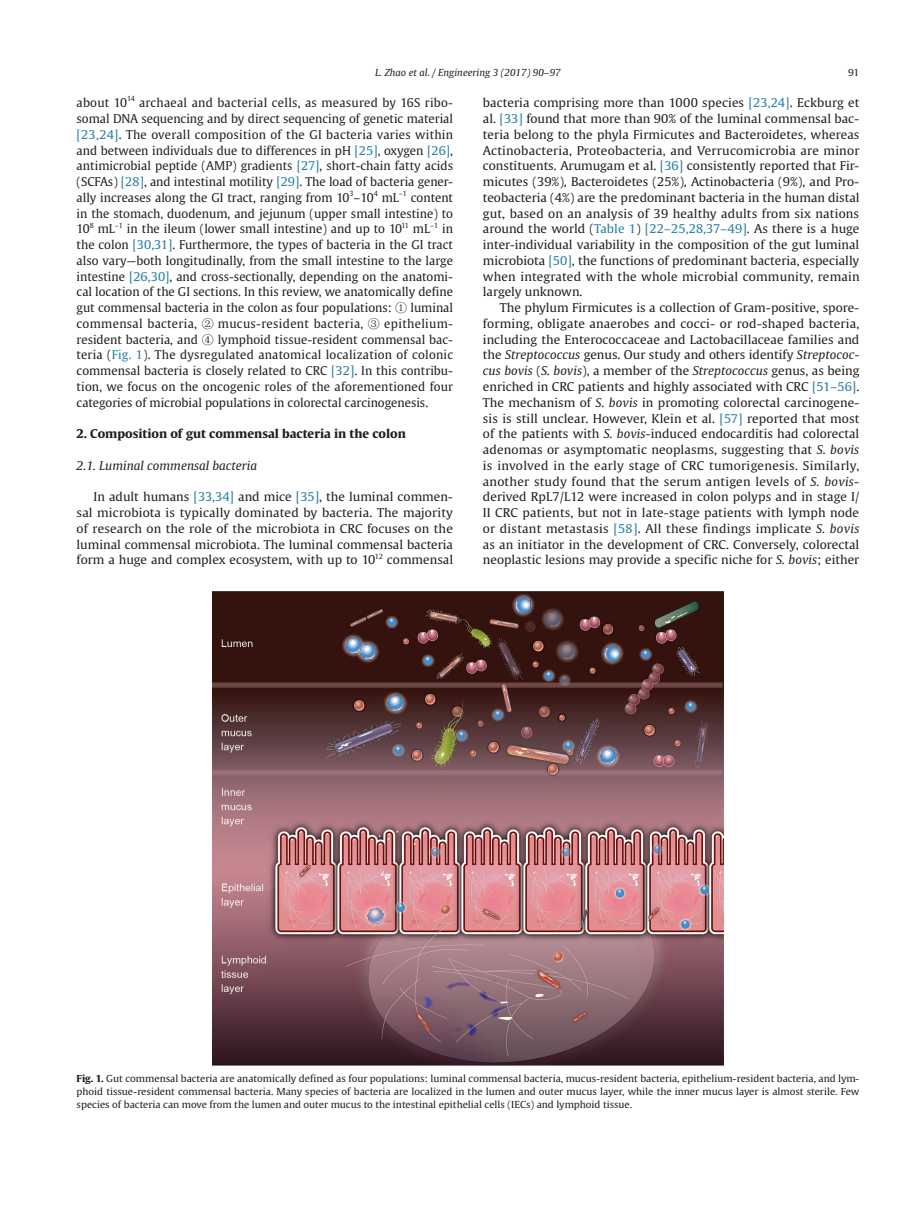
<style>
.page{position:relative;width:919px;height:1217px;background:#fff}
.page>*{position:absolute;margin:0;border:0;box-sizing:border-box;transform-origin:0 0}
.正文{font:12px/15.8px "Gulliver";color:#231f20;text-align:justify;scale:1.04 1}
.正文-2{font:12px/15.8px "Gulliver";color:#231f20;text-align:justify}
.大标题{font:700 12px "Gulliver";color:#231f20;scale:1.04 1}
.小标题{font:italic 12px "Gulliver";color:#231f20;scale:1.04 1}
.图表注{font:9.6px/12.9px "Gulliver";color:#231f20;text-align:justify;scale:1.04 1}
.t1{font:italic 9.6px "Gulliver";color:#231f20;scale:1.04 1}
.正文-3{font:9.6px "Gulliver";color:#231f20;scale:1.04 1}
.正文-4{font:7.05px "Gulliver";color:#231f20}
.正文-5{font:7.05px "Gulliver";color:#231f20;scale:1.04 1}
.s1{color:#277ea2}
.s2{font-family:"Sim Sun"}
.s3{font-style:italic}
.s4{font-weight:700}
</style>
<div class="page">
<img style="left:213px;top:591px;width:510px;height:473px">
<p class="t1" style="left:375px;top:67px;width:180px">L. Zhao et al. / Engineering 3 (2017) 90–97</p>
<p class="正文-3" style="left:848px;top:67px;width:12px">91</p>
<p class="正文-2" style="left:77px;top:95px;width:52px">about 10</p>
<p class="正文-4" style="left:127px;top:94px;width:9px">14</p>
<p class="正文-2" style="left:77px;top:95px;width:378px;text-indent:63px">archaeal and bacterial cells, as measured by 16S ribo&shy;somal DNA sequencing and by direct sequencing of genetic material <span class="s1">[23,24]</span>. The overall composition of the GI bacteria varies within and between individuals due to differences in pH <span class="s1">[25]</span>, oxygen <span class="s1">[26]</span>, antimicrobial peptide (AMP) gradients <span class="s1">[27]</span>, short-chain fatty acids (SCFAs) <span class="s1">[28]</span>, and intestinal motility <span class="s1">[29]</span>. The load of bacteria gener&shy;ally increases along the GI tract, ranging from 10 –10</p>
<p class="正文-4" style="left:349px;top:189px;width:6px">3</p>
<p class="正文-4" style="left:374px;top:189px;width:6px">4</p>
<p class="正文-2" style="left:382px;top:189px;width:19px">mL</p>
<p class="正文-4" style="left:399px;top:189px;width:10px">–1</p>
<p class="正文-2" style="left:77px;top:189px;width:378px;text-indent:334px">content in the stomach, duodenum, and jejunum (upper small intestine) to 10</p>
<p class="正文-4" style="left:90px;top:220px;width:6px">8</p>
<p class="正文-2" style="left:98px;top:221px;width:19px">mL</p>
<p class="正文-4" style="left:115px;top:220px;width:10px">–1</p>
<p class="正文-2" style="left:127px;top:221px;width:276px">in the ileum (lower small intestine) and up to 10</p>
<p class="正文-4" style="left:401px;top:220px;width:9px">11</p>
<p class="正文-2" style="left:413px;top:221px;width:19px">mL</p>
<p class="正文-4" style="left:430px;top:220px;width:10px">–1</p>
<p class="正文-2" style="left:77px;top:221px;width:378px;text-indent:365px">in the colon <span class="s1">[30,31]</span>. Furthermore, the types of bacteria in the GI tract also vary—both longitudinally, from the small intestine to the large intestine <span class="s1">[26,30]</span>, and cross-sectionally, depending on the anatomi&shy;cal location of the GI sections. In this review, we anatomically define gut commensal bacteria in the colon as four populations: <span class="s2">①</span> luminal commensal bacteria, <span class="s2">②</span> mucus-resident bacteria, <span class="s2">③</span> epithelium&shy;resident bacteria, and <span class="s2">④</span> lymphoid tissue-resident commensal bac&shy;teria (<span class="s1">Fig. 1</span>). The dysregulated anatomical localization of colonic commensal bacteria is closely related to CRC <span class="s1">[32]</span>. In this contribu&shy;tion, we focus on the oncogenic roles of the aforementioned four categories of microbial populations in colorectal carcinogenesis.</p>
<p class="大标题" style="left:77px;top:426px;width:318px">2. Composition of gut commensal bacteria in the colon</p>
<p class="小标题" style="left:77px;top:458px;width:175px">2.1. Luminal commensal bacteria</p>
<p class="正文" style="left:77px;top:489px;width:363px;text-indent:17px">In adult humans <span class="s1">[33,34]</span> and mice <span class="s1">[35]</span>, the luminal commen&shy;sal microbiota is typically dominated by bacteria. The majority of research on the role of the microbiota in CRC focuses on the luminal commensal microbiota. The luminal commensal bacteria form a huge and complex ecosystem, with up to 10</p>
<p class="正文-5" style="left:375px;top:551px;width:9px">12</p>
<p class="正文" style="left:387px;top:552px;width:65px">commensal</p>
<p class="正文" style="left:483px;top:95px;width:363px">bacteria comprising more than 1000 species <span class="s1">[23,24]</span>. Eckburg et al. <span class="s1">[33]</span> found that more than 90% of the luminal commensal bac&shy;teria belong to the phyla Firmicutes and Bacteroidetes, whereas Actinobacteria, Proteobacteria, and Verrucomicrobia are minor constituents. Arumugam et al. <span class="s1">[36]</span> consistently reported that Fir&shy;micutes (39%), Bacteroidetes (25%), Actinobacteria (9%), and Pro&shy;teobacteria (4%) are the predominant bacteria in the human distal gut, based on an analysis of 39 healthy adults from six nations around the world (<span class="s1">Table 1</span>) <span class="s1">[22–25,28,37–49]</span>. As there is a huge inter-individual variability in the composition of the gut luminal microbiota <span class="s1">[50]</span>, the functions of predominant bacteria, especially when integrated with the whole microbial community, remain largely unknown.</p>
<p class="正文" style="left:483px;top:300px;width:363px;text-indent:17px">The phylum Firmicutes is a collection of Gram-positive, spore&shy;forming, obligate anaerobes and cocci- or rod-shaped bacteria, including the Enterococcaceae and Lactobacillaceae families and the <span class="s3">Streptococcus</span> genus. Our study and others identify <span class="s3">Streptococ&shy;cus bovis</span> (<span class="s3">S. bovis</span>), a member of the <span class="s3">Streptococcus</span> genus, as being enriched in CRC patients and highly associated with CRC <span class="s1">[51–56]</span>.<br>The mechanism of <span class="s3">S. bovis</span> in promoting colorectal carcinogene&shy;sis is still unclear. However, Klein et al. <span class="s1">[57]</span> reported that most of the patients with <span class="s3">S. bovis</span>-induced endocarditis had colorectal adenomas or asymptomatic neoplasms, suggesting that <span class="s3">S. bovis </span>is involved in the early stage of CRC tumorigenesis. Similarly, another study found that the serum antigen levels of <span class="s3">S. bovis&shy;</span>derived RpL7/L12 were increased in colon polyps and in stage I/ II CRC patients, but not in late-stage patients with lymph node or distant metastasis <span class="s1">[58]</span>. All these findings implicate <span class="s3">S. bovis </span>as an initiator in the development of CRC. Conversely, colorectal neoplastic lesions may provide a specific niche for <span class="s3">S. bovis</span>; either</p>
<p class="图表注" style="left:77px;top:1071px;width:754px"><span class="s4">Fig. 1.</span> Gut commensal bacteria are anatomically defined as four populations: luminal commensal bacteria, mucus-resident bacteria, epithelium-resident bacteria, and lym&shy;phoid tissue-resident commensal bacteria. Many species of bacteria are localized in the lumen and outer mucus layer, while the inner mucus layer is almost sterile. Few species of bacteria can move from the lumen and outer mucus to the intestinal epithelial cells (IECs) and lymphoid tissue.</p>
</div>
